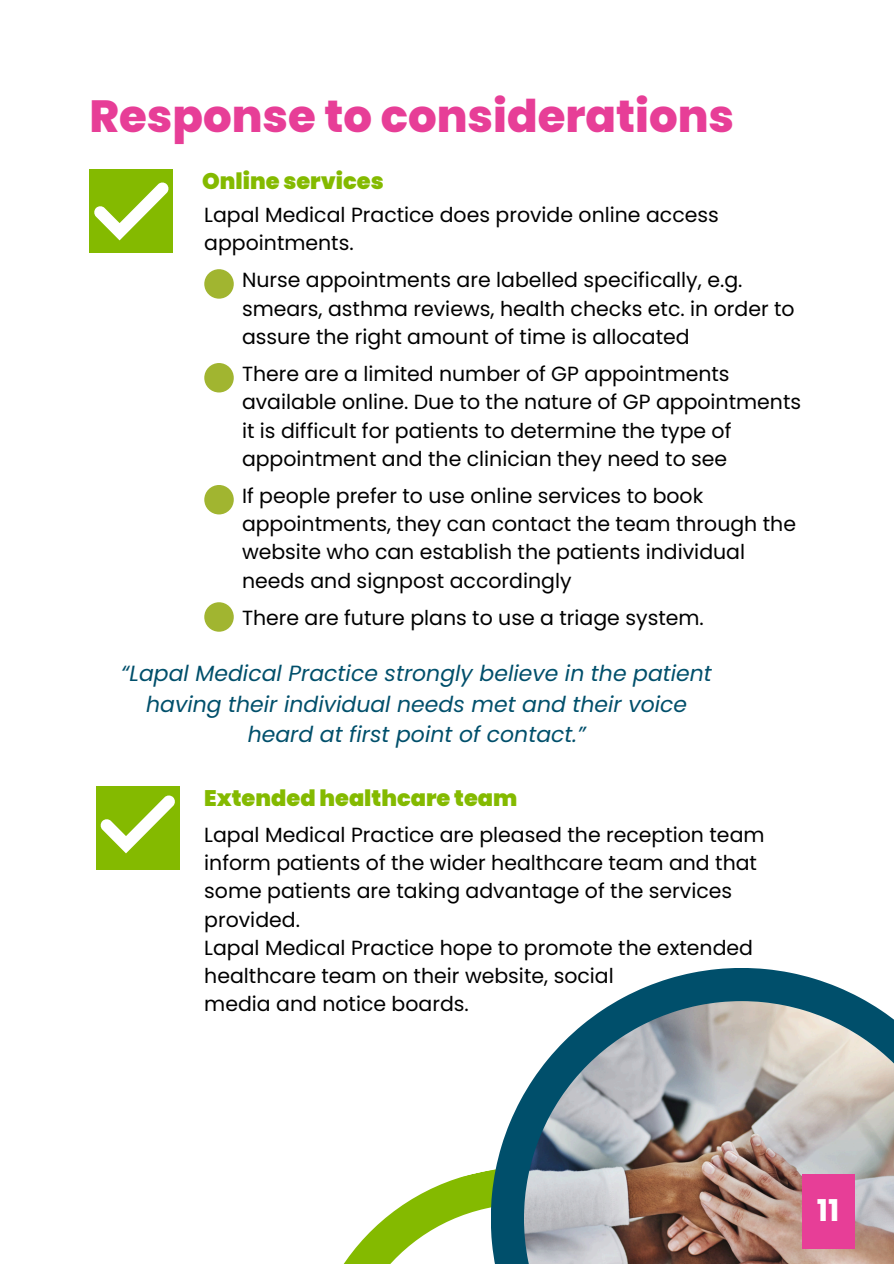
<style>
.page{position:relative;width:894px;height:1264px;background:#fff}
.page>*{position:absolute;margin:0;border:0;box-sizing:border-box;transform-origin:0 0}
.t1{font:800 45px "Poppins";color:#e73e97}
.t2{font:700 30px "Poppins";color:#fff}
.t3{font:900 22.5px "Poppins";color:#84ba00}
.t4{font:italic 21.9px/30.3px "Poppins";color:#004f6b;text-align:center}
.t5{font:20.4px/28.2px "Poppins";color:#000}
</style>
<div class="page">
<svg style="left:344px;top:1170px;width:146px;height:93px"></svg>
<svg style="left:490px;top:968px;width:376px;height:295px"></svg>
<img style="left:524px;top:1001px;width:369px;height:262px">
<div style="left:801px;top:1174px;width:53px;height:74px;background:#e73e97"></div>
<div style="left:89px;top:169px;width:84px;height:84px;background:#84ba00"></div>
<svg style="left:94px;top:182px;width:75px;height:58px"></svg>
<div style="left:204px;top:269px;width:30px;height:30px;background:#a1b530;border-radius:50%"></div>
<div style="left:204px;top:363px;width:30px;height:29px;background:#a1b530;border-radius:50%"></div>
<div style="left:204px;top:485px;width:30px;height:29px;background:#a1b530;border-radius:50%"></div>
<div style="left:204px;top:602px;width:30px;height:29px;background:#a1b530;border-radius:50%"></div>
<div style="left:96px;top:786px;width:84px;height:83px;background:#84ba00"></div>
<svg style="left:100px;top:795px;width:75px;height:58px"></svg>
<p class="t1" style="left:89px;top:85px;width:646px">Response to considerations</p>
<p class="t3" style="left:202px;top:165px;width:183px">Online services</p>
<p class="t5" style="left:204px;top:201px;width:516px">Lapal Medical Practice does provide online access appointments.</p>
<p class="t5" style="left:242px;top:266px;width:554px">Nurse appointments are labelled specifically, e.g. smears, asthma reviews, health checks etc. in order to assure the right amount of time is allocated</p>
<p class="t5" style="left:242px;top:360px;width:560px">There are a limited number of GP appointments available online. Due to the nature of GP appointments it is difficult for patients to determine the type of appointment and the clinician they need to see</p>
<p class="t5" style="left:242px;top:482px;width:555px">If people prefer to use online services to book appointments, they can contact the team through the website who can establish the patients individual needs and signpost accordingly</p>
<h2 class="t5" style="left:242px;top:604px;width:463px">There are future plans to use a triage system.</h2>
<p class="t4" style="left:121px;top:658px;width:592px">“Lapal Medical Practice strongly believe in the patient having their individual needs met and their voice heard at first point of contact.”</p>
<p class="t3" style="left:204px;top:782px;width:314px">Extended healthcare team</p>
<p class="t5" style="left:204px;top:820px;width:561px">Lapal Medical Practice are pleased the reception team inform patients of the wider healthcare team and that some patients are taking advantage of the services provided.</p>
<p class="t5" style="left:204px;top:933px;width:550px">Lapal Medical Practice hope to promote the extended healthcare team on their website, social</p>
<p class="t5" style="left:204px;top:989px;width:266px">media and notice boards.</p>
<h2 class="t2" style="left:816px;top:1189px;width:24px">11</h2>
<h1 class="t2" style="left:818px;top:1195px;width:20px">9</h1>
</div>
